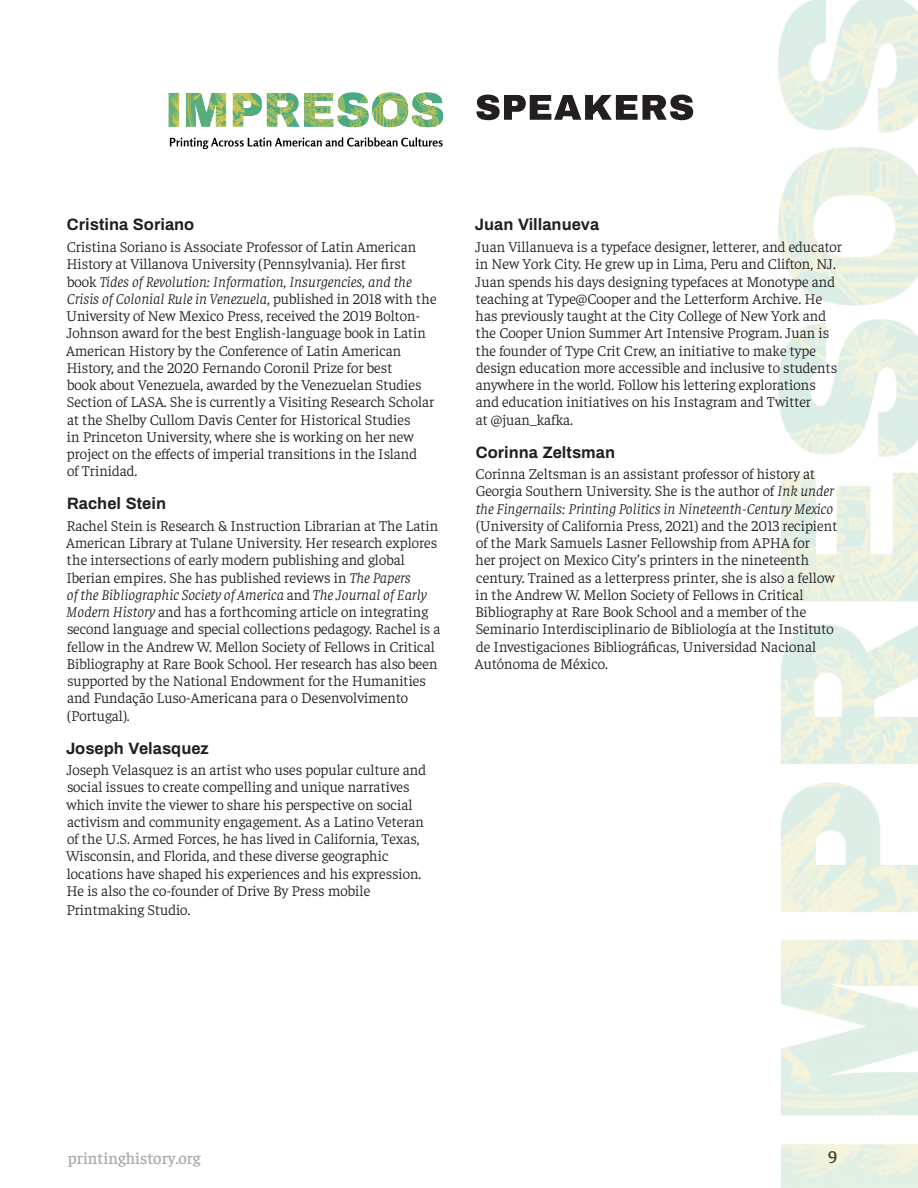
<style>
.page{position:relative;width:918px;height:1188px;background:#fff}
.page>*{position:absolute;margin:0;border:0;box-sizing:border-box;transform-origin:0 0}
.t1{font:500 18px "Faustina";color:#231f20}
.session_titles{font:700 16.5px "Archivo";color:#231f20}
.t2{font:500 16.5px "Faustina";color:#a8a9ad}
.program_body__speake{font:300 15px/17.2px "Faustina";color:#231f20}
.s1{font-style:italic}
</style>
<div class="page">
<img style="left:778px;top:0;width:140px;height:1188px">
<img style="left:168px;top:92px;width:276px;height:58px">
<svg style="left:477px;top:95px;width:216px;height:25px"></svg>
<p class="session_titles" style="left:67px;top:213px;width:129px">Cristina Soriano</p>
<p class="program_body__speake" style="left:66px;top:237px;width:372px">Cristina Soriano is Associate Professor of Latin American History at Villanova University (Pennsylvania). Her first book <span class="s1">Tides of Revolution: Information, Insurgencies, and the Crisis of Colonial Rule in Venezuela</span>, published in 2018 with the University of New Mexico Press, received the 2019 Bolton-Johnson award for the best English-language book in Latin American History by the Conference of Latin American History, and the 2020 Fernando Coronil Prize for best<br>book about Venezuela, awarded by the Venezuelan Studies Section of LASA. She is currently a Visiting Research Scholar at the Shelby Cullom Davis Center for Historical Studies<br>in Princeton University, where she is working on her new project on the effects of imperial transitions in the Island<br>of Trinidad.</p>
<p class="session_titles" style="left:67px;top:491px;width:101px">Rachel Stein</p>
<p class="program_body__speake" style="left:66px;top:516px;width:376px">Rachel Stein is Research &amp; Instruction Librarian at The Latin American Library at Tulane University. Her research explores the intersections of early modern publishing and global Iberian empires. She has published reviews in <span class="s1">The Papers<br>of the Bibliographic Society of America</span> and <span class="s1">The Journal of Early Modern History</span> and has a forthcoming article on integrating second language and special collections pedagogy. Rachel is a fellow in the Andrew W. Mellon Society of Fellows in Critical Bibliography at Rare Book School. Her research has also been supported by the National Endowment for the Humanities and Fundação Luso-Americana para o Desenvolvimento (Portugal).</p>
<p class="session_titles" style="left:66px;top:736px;width:144px">Joseph Velasquez</p>
<p class="program_body__speake" style="left:66px;top:761px;width:361px">Joseph Velasquez is an artist who uses popular culture and social issues to create compelling and unique narratives which invite the viewer to share his perspective on social activism and community engagement. As a Latino Veteran of the U.S. Armed Forces, he has lived in California, Texas, Wisconsin, and Florida, and these diverse geographic locations have shaped his experiences and his expression.<br>He is also the co-founder of Drive By Press mobile</p>
<p class="program_body__speake" style="left:66px;top:901px;width:126px">Printmaking Studio.</p>
<p class="session_titles" style="left:475px;top:213px;width:126px">Juan Villanueva</p>
<p class="program_body__speake" style="left:476px;top:237px;width:368px">Juan Villanueva is a typeface designer, letterer, and educator in New York City. He grew up in Lima, Peru and Clifton, NJ.<br>Juan spends his days designing typefaces at Monotype and teaching at Type@Cooper and the Letterform Archive. He has previously taught at the City College of New York and the Cooper Union Summer Art Intensive Program. Juan is the founder of Type Crit Crew, an initiative to make type design education more accessible and inclusive to students anywhere in the world. Follow his lettering explorations and education initiatives on his Instagram and Twitter<br>at @juan_kafka.</p>
<p class="session_titles" style="left:476px;top:440px;width:141px">Corinna Zeltsman</p>
<p class="program_body__speake" style="left:475px;top:464px;width:364px">Corinna Zeltsman is an assistant professor of history at Georgia Southern University. She is the author of <span class="s1">Ink under the Fingernails: Printing Politics in Nineteenth-Century Mexico </span>(University of California Press, 2021) and the 2013 recipient of the Mark Samuels Lasner Fellowship from APHA for<br>her project on Mexico City’s printers in the nineteenth century. Trained as a letterpress printer, she is also a fellow in the Andrew W. Mellon Society of Fellows in Critical Bibliography at Rare Book School and a member of the Seminario Interdisciplinario de Bibliología at the Instituto de Investigaciones Bibliográficas, Universidad Nacional Autónoma de México.</p>
<p class="t2" style="left:68px;top:1147px;width:134px">printinghistory.org</p>
<p class="t1" style="left:828px;top:1145px;width:10px">9</p>
</div>
